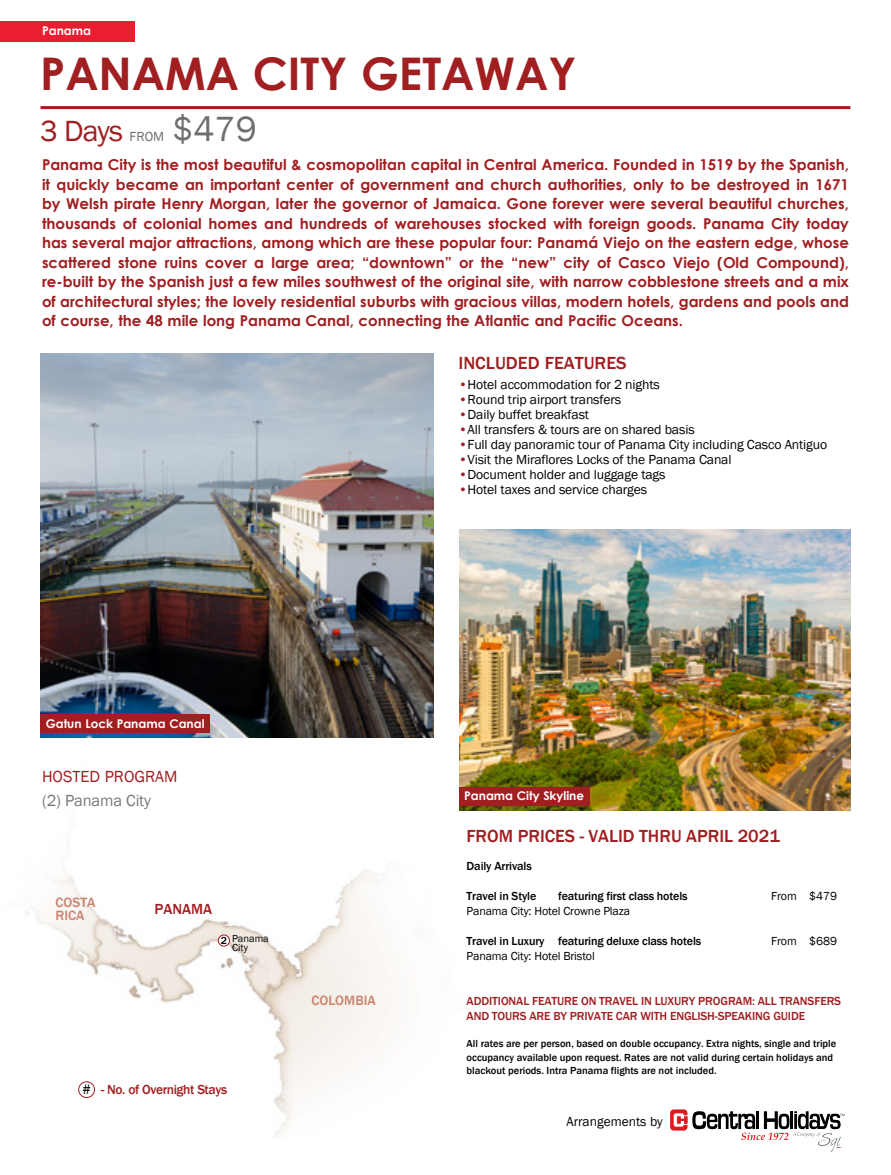
<style>
.page{position:relative;width:891px;height:1175px;background:#fff}
.page>*{position:absolute;margin:0;border:0;box-sizing:border-box;transform-origin:0 0}
.t1{font:700 45px "Century Gothic";color:#a11e21}
.t2{font:36px "Franklin Gothic";color:#6d6e71}
.t3{font:30px "Franklin Gothic";color:#a11e21}
.t4{font:500 18px "Franklin Gothic";color:#a11e21}
.t5{font:16.5px "Franklin Gothic";color:#a11e21}
.t6{font:16.5px "Franklin Gothic";letter-spacing:-.01em;color:#77787b}
.t7{font:700 15px/19.5px "Century Gothic";color:#a11e21;text-align:justify}
.t8{font:500 15px "Franklin Gothic";color:#a11e21}
.t9{font:500 13.8px/13.5px "Franklin Gothic";color:#c8846f}
.t10{font:13.5px "Franklin Gothic";letter-spacing:-.01em;color:#000}
.t11{font:500 13.5px "Franklin Gothic";letter-spacing:-.03em;color:#a11e21}
.t12{font:13.5px "Franklin Gothic";color:#6d6e71}
.t13{font:500 12px/15px "Franklin Gothic";letter-spacing:-.01em;color:#a11e21}
.t14{font:500 12px "Franklin Gothic";letter-spacing:-.01em;color:#000}
.t15{font:12px "Franklin Gothic";letter-spacing:-.01em;color:#000}
.t16{font:700 12px "Century Gothic";color:#fff}
.t17{font:500 10.5px/13.5px "Franklin Gothic";color:#000}
.t18{font:10.5px/9px "Franklin Gothic";color:#000}
.s1{color:#a11e21}
.s2{font-weight:500}
.s3{font-weight:400;font-size:14.25px;color:#000}
</style>
<div class="page">
<div style="left:0;top:21px;width:135px;height:20px;background:#ed1d31"></div>
<svg style="left:670px;top:1109px;width:175px;height:42px"></svg>
<img style="left:26px;top:810px;width:498px;height:327px">
<div style="left:218px;top:935px;width:12px;height:11px;background:#fff;border-radius:50%"></div>
<div style="left:218px;top:934px;width:12px;height:12px;border:1px solid #a11e21;border-radius:50%"></div>
<div style="left:79px;top:1081px;width:16px;height:16px;background:#fff;border-radius:50%"></div>
<div style="left:78px;top:1081px;width:17px;height:16px;border:1px solid #a11e21;border-radius:50%"></div>
<img style="left:459px;top:530px;width:391px;height:280px">
<img style="left:40px;top:353px;width:394px;height:385px">
<hr style="left:40px;top:106px;width:810px;height:3px;background:#a11e21">
<div style="left:40px;top:715px;width:170px;height:18px;background:#a11e21"></div>
<div style="left:459px;top:787px;width:131px;height:18px;background:#a11e21"></div>
<p class="t16" style="left:42px;top:23px;width:50px">Panama</p>
<h1 class="t1" style="left:40px;top:46px;width:538px">PANAMA CITY GETAWAY</h1>
<h3 class="t3" style="left:40px;top:112px;width:84px">3 Days</h3>
<p class="t12" style="left:130px;top:128px;width:36px">FROM</p>
<h2 class="t2" style="left:172px;top:106px;width:86px">$479</h2>
<p class="t7" style="left:42px;top:154px;width:809px">Panama City is the most beautiful &amp; cosmopolitan capital in Central America. Founded in 1519 by the Spanish, it quickly became an important center of government and church authorities, only to be destroyed in 1671 by Welsh pirate Henry Morgan, later the governor of Jamaica. Gone forever were several beautiful churches, thousands of colonial homes and hundreds of warehouses stocked with foreign goods. Panama City today has several major attractions, among which are these popular four: Panamá Viejo on the eastern edge, whose scattered stone ruins cover a large area; “downtown” or the “new” city of Casco Viejo (Old Compound), re-built by the Spanish just a few miles southwest of the original site, with narrow cobblestone streets and a mix of architectural styles; the lovely residential suburbs with gracious villas, modern hotels, gardens and pools and of course, the 48 mile long Panama Canal, connecting the Atlantic and Pacific Oceans.</p>
<p class="t4" style="left:458px;top:351px;width:170px">INCLUDED FEATURES</p>
<p class="t10" style="left:458px;top:376px;width:203px"><span class="s1">•</span>Hotel accommodation for 2 nights</p>
<p class="t10" style="left:458px;top:391px;width:164px"><span class="s1">•</span>Round trip airport transfers</p>
<p class="t10" style="left:458px;top:406px;width:132px"><span class="s1">•</span>Daily buffet breakfast</p>
<p class="t10" style="left:458px;top:421px;width:238px"><span class="s1">•</span>All transfers &amp; tours are on shared basis</p>
<p class="t10" style="left:458px;top:436px;width:370px"><span class="s1">•</span>Full day panoramic tour of Panama City including Casco Antiguo</p>
<p class="t10" style="left:458px;top:451px;width:275px"><span class="s1">•</span>Visit the Miraflores Locks of the Panama Canal</p>
<p class="t10" style="left:458px;top:466px;width:209px"><span class="s1">•</span>Document holder and luggage tags</p>
<p class="t10" style="left:458px;top:481px;width:190px"><span class="s1">•</span>Hotel taxes and service charges</p>
<p class="t16" style="left:46px;top:715px;width:160px">Gatun Lock Panama Canal</p>
<p class="t5" style="left:42px;top:765px;width:137px">HOSTED PROGRAM</p>
<p class="t6" style="left:42px;top:790px;width:111px">(2) Panama City</p>
<p class="t9" style="left:55px;top:895px;width:41px">COSTA<br>RICA</p>
<p class="t8" style="left:154px;top:899px;width:59px">PANAMA</p>
<p class="t18" style="left:232px;top:933px;width:38px;text-indent:-11px"><span class="s2">2</span> Panama<br>City</p>
<p class="t11" style="left:83px;top:1080px;width:146px"><span class="s3">#</span> - No. of Overnight Stays</p>
<p class="t9" style="left:311px;top:994px;width:66px">COLOMBIA</p>
<p class="t16" style="left:464px;top:788px;width:121px">Panama City Skyline</p>
<p class="t4" style="left:466px;top:825px;width:315px">FROM PRICES - VALID THRU APRIL 2021</p>
<p class="t14" style="left:467px;top:859px;width:67px">Daily Arrivals</p>
<p class="t14" style="left:467px;top:889px;width:71px">Travel in Style</p>
<p class="t14" style="left:558px;top:889px;width:131px">featuring first class hotels</p>
<p class="t15" style="left:771px;top:889px;width:67px">From $479</p>
<p class="t15" style="left:467px;top:904px;width:165px">Panama City: Hotel Crowne Plaza</p>
<p class="t14" style="left:467px;top:934px;width:236px">Travel in Luxury featuring deluxe class hotels</p>
<p class="t15" style="left:771px;top:934px;width:67px">From $689</p>
<p class="t15" style="left:467px;top:949px;width:130px">Panama City: Hotel Bristol</p>
<p class="t13" style="left:467px;top:994px;width:376px">ADDITIONAL FEATURE ON TRAVEL IN LUXURY PROGRAM: ALL TRANSFERS<br>AND TOURS ARE BY PRIVATE CAR WITH ENGLISH-SPEAKING GUIDE</p>
<p class="t17" style="left:467px;top:1037px;width:371px">All rates are per person, based on double occupancy. Extra nights, single and triple occupancy available upon request. Rates are not valid during certain holidays and blackout periods. Intra Panama flights are not included.</p>
<p class="t10" style="left:566px;top:1113px;width:98px">Arrangements by</p>
</div>
